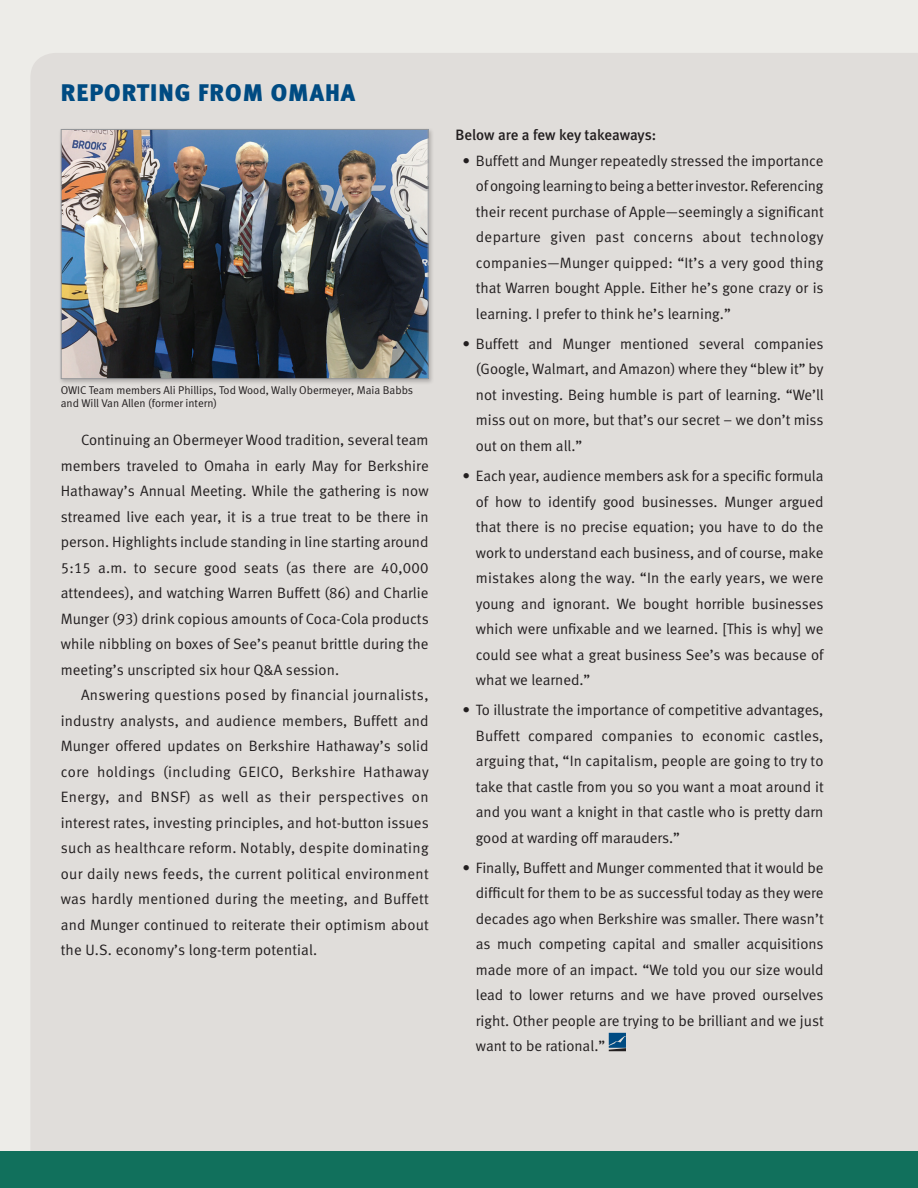
<style>
.page{position:relative;width:918px;height:1188px;background:#edece8}
.page>*{position:absolute;margin:0;border:0;box-sizing:border-box;transform-origin:0 0}
.t1{font:24px "Meta Black LF";letter-spacing:.045em;color:#004b82}
.t2{font:15px/25.5px "Meta Normal LF";color:#231f20;text-align:justify}
.Bullet_subhead{font:15px "Meta Medium LF";letter-spacing:-.005em;color:#231f20}
.t3{font:11.25px/12.8px "Meta Normal LF";color:#231f20}
</style>
<div class="page">
<div style="left:30px;top:53px;width:888px;height:1099px;background:#e0ddda"></div>
<div style="left:0;top:1152px;width:918px;height:36px;background:#11705c"></div>
<svg style="left:609px;top:1033px;width:17px;height:18px"></svg>
<div style="left:58px;top:127px;width:376px;height:258px;background:#231f20;opacity:.25"></div>
<img style="left:63px;top:131px;width:364px;height:246px">
<div style="left:61px;top:129px;width:368px;height:250px;border:1px solid #939598"></div>
<p class="t1" style="left:61px;top:78px;width:296px">REPORTING FROM OMAHA</p>
<p class="t3" style="left:61px;top:383px;width:354px">OWIC Team members Ali Phillips, Tod Wood, Wally Obermeyer, Maia Babbs and Will Van Allen (former intern)</p>
<p class="t2" style="left:61px;top:427px;width:370px;text-indent:20px">Continuing an Obermeyer Wood tradition, several team members traveled to Omaha in early May for Berkshire Hathaway’s Annual Meeting. While the gathering is now streamed live each year, it is a true treat to be there in person. Highlights include standing in line starting around 5:15 a.m. to secure good seats (as there are 40,000 attendees), and watching Warren Buffett (86) and Charlie Munger (93) drink copious amounts of Coca-Cola products while nibbling on boxes of See’s peanut brittle during the meeting’s unscripted six hour Q&amp;A session.</p>
<p class="t2" style="left:61px;top:682px;width:370px;text-indent:20px">Answering questions posed by financial journalists, industry analysts, and audience members, Buffett and Munger offered updates on Berkshire Hathaway’s solid core holdings (including GEICO, Berkshire Hathaway Energy, and BNSF) as well as their perspectives on interest rates, investing principles, and hot-button issues such as healthcare reform. Notably, despite dominating our daily news feeds, the current political environment was hardly mentioned during the meeting, and Buffett and Munger continued to reiterate their optimism about the U.S. economy’s long-term potential.</p>
<p class="Bullet_subhead" style="left:456px;top:126px;width:202px">Below are a few key takeaways:</p>
<p class="t2" style="left:476px;top:148px;width:349px;text-indent:-14px">• Buffett and Munger repeatedly stressed the importance of ongoing learning to being a better investor. Referencing their recent purchase of Apple—seemingly a significant departure given past concerns about technology companies—Munger quipped: “It’s a very good thing that Warren bought Apple. Either he’s gone crazy or is learning. I prefer to think he’s learning.”</p>
<p class="t2" style="left:476px;top:331px;width:349px;text-indent:-14px">• Buffett and Munger mentioned several companies (Google, Walmart, and Amazon) where they “blew it” by not investing. Being humble is part of learning. “We’ll miss out on more, but that’s our secret – we don’t miss out on them all.”</p>
<p class="t2" style="left:476px;top:463px;width:349px;text-indent:-14px">• Each year, audience members ask for a specific formula of how to identify good businesses. Munger argued that there is no precise equation; you have to do the work to understand each business, and of course, make mistakes along the way. “In the early years, we were young and ignorant. We bought horrible businesses which were unfixable and we learned. [This is why] we could see what a great business See’s was because of what we learned.”</p>
<p class="t2" style="left:476px;top:697px;width:349px;text-indent:-14px">• To illustrate the importance of competitive advantages, Buffett compared companies to economic castles, arguing that, “In capitalism, people are going to try to take that castle from you so you want a moat around it and you want a knight in that castle who is pretty darn good at warding off marauders.”</p>
<p class="t2" style="left:476px;top:855px;width:349px;text-indent:-14px">• Finally, Buffett and Munger commented that it would be difficult for them to be as successful today as they were decades ago when Berkshire was smaller. There wasn’t as much competing capital and smaller acquisitions made more of an impact. “We told you our size would lead to lower returns and we have proved ourselves right. Other people are trying to be brilliant and we just want to be rational.”</p>
</div>
